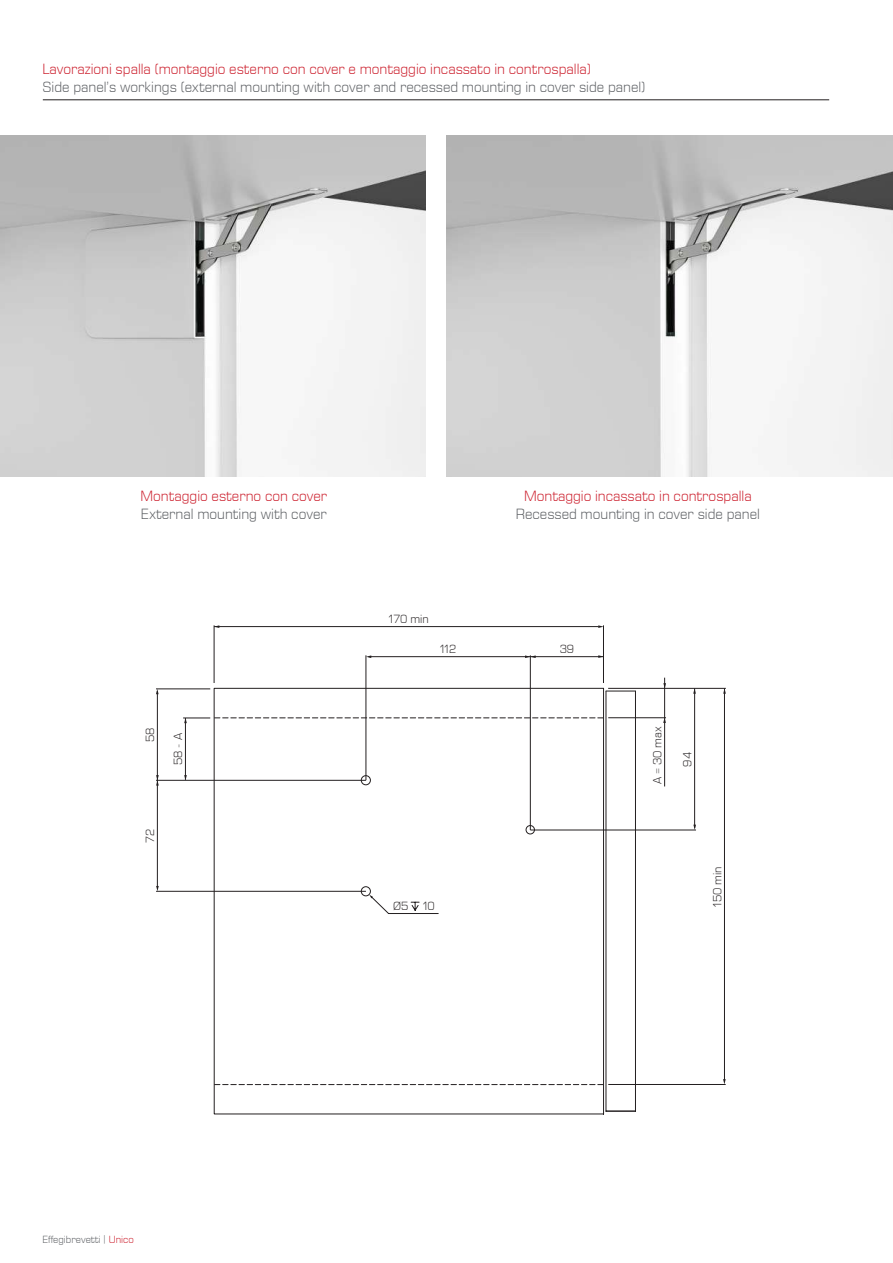
<style>
.page{position:relative;width:893px;height:1263px;background:#fff}
.page>*{position:absolute;margin:0;border:0;box-sizing:border-box;transform-origin:0 0}
.t1{font:300 15px "Eurostile Next LT Pro";color:#595c60}
.t2{font:300 15px "Eurostile Next LT Pro";color:#cb1a28}
.t3{font:300 12px "Eurostile Next LT Pro";color:#231f20}
.t4{font:300 10.5px "Eurostile Next LT Pro";color:#595c60}
.s1{color:#cb1a28}
</style>
<div class="page">
<img style="left:446px;top:135px;width:447px;height:341px">
<img style="left:0;top:135px;width:426px;height:341px">
<hr style="left:43px;top:100px;width:786px;height:1px;background:#231f20">
<hr style="left:156px;top:780px;width:210px;height:1px;background:#231f20">
<hr style="left:156px;top:891px;width:210px;height:1px;background:#231f20">
<hr style="left:156px;top:689px;width:54px;height:1px;background:#231f20">
<svg style="left:156px;top:775px;width:3px;height:10px"></svg>
<svg style="left:156px;top:886px;width:3px;height:5px"></svg>
<hr style="left:157px;top:691px;width:1px;height:196px;background:#231f20">
<hr style="left:608px;top:688px;width:118px;height:1px;background:#231f20">
<hr style="left:530px;top:830px;width:166px;height:1px;background:#231f20">
<hr style="left:608px;top:1084px;width:118px;height:1px;background:#231f20">
<hr style="left:694px;top:688px;width:1px;height:140px;background:#231f20">
<hr style="left:724px;top:688px;width:1px;height:393px;background:#231f20">
<hr style="left:530px;top:655px;width:1px;height:175px;background:#231f20">
<hr style="left:366px;top:655px;width:1px;height:125px;background:#231f20">
<hr style="left:603px;top:625px;width:1px;height:58px;background:#231f20">
<svg style="left:598px;top:625px;width:6px;height:3px"></svg>
<svg style="left:525px;top:655px;width:11px;height:3px"></svg>
<hr style="left:369px;top:656px;width:235px;height:1px;background:#231f20">
<hr style="left:214px;top:626px;width:385px;height:1px;background:#231f20">
<hr style="left:214px;top:625px;width:1px;height:58px;background:#231f20">
<svg style="left:214px;top:688px;width:422px;height:426px"></svg>
<svg style="left:606px;top:691px;width:29px;height:1px"></svg>
<svg style="left:606px;top:1111px;width:29px;height:1px"></svg>
<div style="left:526px;top:825px;width:9px;height:9px;border:1px solid #231f20;border-radius:50%"></div>
<div style="left:361px;top:886px;width:10px;height:10px;border:1px solid #231f20;border-radius:50%"></div>
<div style="left:361px;top:775px;width:10px;height:10px;border:1px solid #231f20;border-radius:50%"></div>
<svg style="left:214px;top:1084px;width:389px;height:1px"></svg>
<hr style="left:608px;top:717px;width:58px;height:1px;background:#231f20">
<hr style="left:664px;top:678px;width:1px;height:108px;background:#231f20">
<hr style="left:185px;top:718px;width:1px;height:62px;background:#231f20">
<svg style="left:183px;top:718px;width:420px;height:5px"></svg>
<p class="t2" style="left:43px;top:61px;width:550px">Lavorazioni spalla (montaggio esterno con cover e montaggio incassato in controspalla)</p>
<p class="t1" style="left:43px;top:79px;width:604px">Side panel’s workings (external mounting with cover and recessed mounting in cover side panel)</p>
<p class="t2" style="left:141px;top:487px;width:188px">Montaggio esterno con cover</p>
<p class="t1" style="left:141px;top:505px;width:187px">External mounting with cover</p>
<p class="t3" style="left:144px;top:742px;width:16px;rotate:-90deg">58</p>
<p class="t3" style="left:172px;top:765px;width:33px;rotate:-90deg">58 - A</p>
<p class="t3" style="left:144px;top:843px;width:15px;rotate:-90deg">72</p>
<p class="t3" style="left:389px;top:613px;width:41px">170 min</p>
<p class="t3" style="left:440px;top:643px;width:17px">112</p>
<p class="t3" style="left:393px;top:900px;width:43px">Ø5 10</p>
<p class="t2" style="left:524px;top:487px;width:229px">Montaggio incassato in controspalla</p>
<p class="t1" style="left:516px;top:505px;width:246px">Recessed mounting in cover side panel</p>
<p class="t3" style="left:560px;top:643px;width:16px">39</p>
<p class="t3" style="left:651px;top:784px;width:60px;rotate:-90deg">A = 30 max</p>
<p class="t3" style="left:681px;top:767px;width:16px;rotate:-90deg">94</p>
<p class="t3" style="left:711px;top:906px;width:42px;rotate:-90deg">150 min</p>
<p class="t4" style="left:43px;top:1233px;width:93px">Effegibrevetti | <span class="s1">Unico</span></p>
</div>
